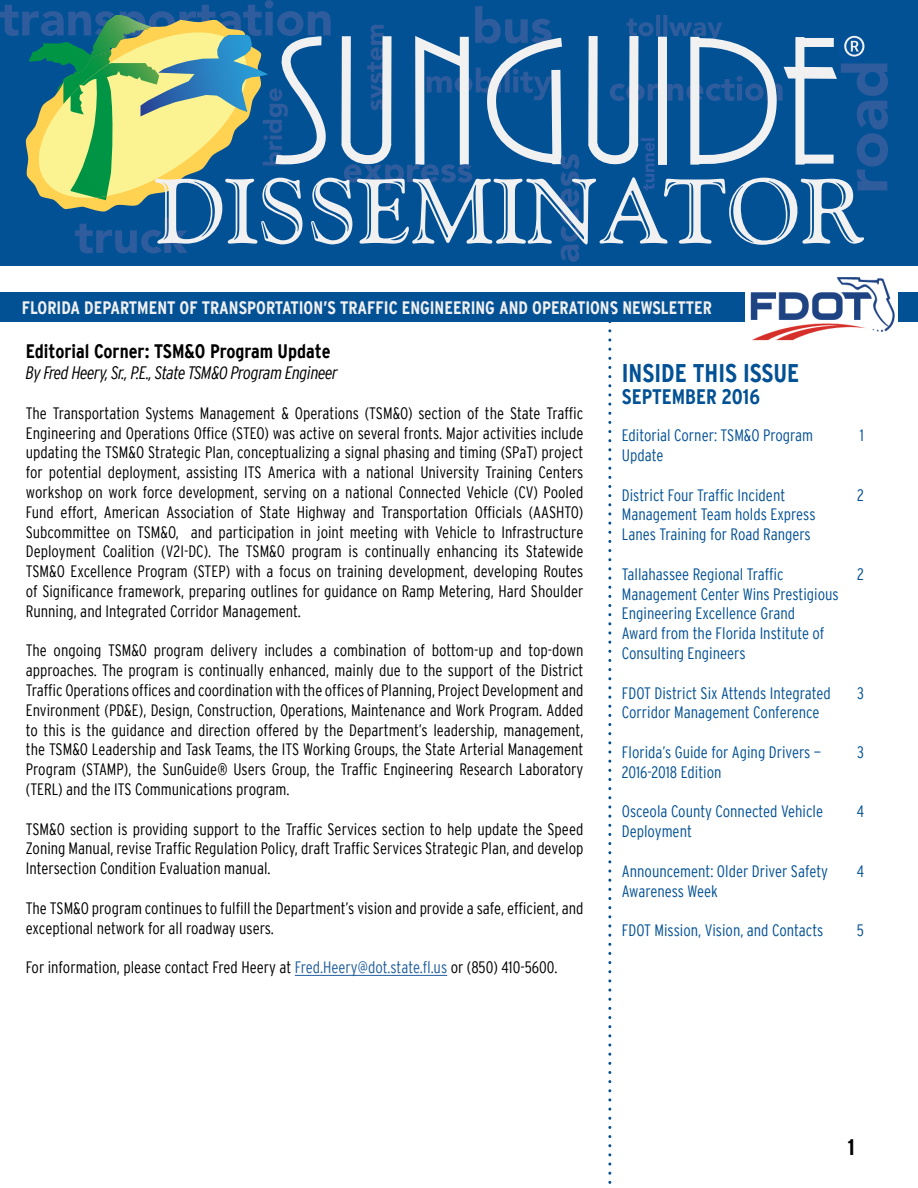
<style>
.page{position:relative;width:918px;height:1188px;background:#fff}
.page>*{position:absolute;margin:0;border:0;box-sizing:border-box;transform-origin:0 0}
.t1{font:700 condensed 25.5px "Interstate";color:#035195}
.t2{font:700 condensed 22.5px "Interstate";color:#000}
.t3{font:700 condensed 21px "Interstate";color:#035195}
.t4{font:700 condensed 19.5px "Interstate";color:#000}
.t5{font:700 condensed 18px "Interstate";color:#f1f1f2}
.t6{font:italic 300 condensed 18px "Interstate";letter-spacing:-.02em;color:#000}
.t7{font:300 condensed 16.5px/19.8px "Interstate";color:#000;text-align:justify}
.t8{font:300 condensed 16.5px/19.8px "Interstate";color:#035195}
.s1{color:#215e9e}
</style>
<div class="page">
<div style="left:0;top:0;width:918px;height:265px;background:#035195"></div>
<svg style="left:26px;top:166px;width:179px;height:46px"></svg>
<img style="left:63px;top:166px;width:87px;height:34px">
<svg style="left:0;top:0;width:331px;height:166px"></svg>
<svg style="left:475px;top:6px;width:76px;height:21px"></svg>
<svg style="left:371px;top:25px;width:13px;height:2px"></svg>
<svg style="left:261px;top:27px;width:300px;height:150px"></svg>
<svg style="left:75px;top:223px;width:113px;height:30px"></svg>
<div style="left:0;top:292px;width:918px;height:29px;background:#035195"></div>
<svg style="left:344px;top:164px;width:128px;height:13px"></svg>
<svg style="left:155px;top:177px;width:406px;height:68px"></svg>
<svg style="left:561px;top:15px;width:327px;height:247px"></svg>
<img style="left:746px;top:277px;width:151px;height:64px">
<svg style="left:608px;top:322px;width:3px;height:862px"></svg>
<hr style="left:295px;top:975px;width:152px;height:1px;background:#215e9e">
<p class="t5" style="left:22px;top:298px;width:692px">FLORIDA DEPARTMENT OF TRANSPORTATION’S TRAFFIC ENGINEERING AND OPERATIONS NEWSLETTER</p>
<p class="t4" style="left:26px;top:340px;width:306px">Editorial Corner: TSM&amp;O Program Update</p>
<p class="t6" style="left:26px;top:363px;width:313px">By Fred Heery, Sr., P.E., State TSM&amp;O Program Engineer</p>
<p class="t7" style="left:26px;top:403px;width:559px">The Transportation Systems Management &amp; Operations (TSM&amp;O) section of the State Traffic Engineering and Operations Office (STEO) was active on several fronts. Major activities include updating the TSM&amp;O Strategic Plan, conceptualizing a signal phasing and timing (SPaT) project for potential deployment, assisting ITS America with a national University Training Centers workshop on work force development, serving on a national Connected Vehicle (CV) Pooled Fund effort, American Association of State Highway and Transportation Officials (AASHTO)<br>Subcommittee on TSM&amp;O, and participation in joint meeting with Vehicle to Infrastructure Deployment Coalition (V2I-DC). The TSM&amp;O program is continually enhancing its Statewide TSM&amp;O Excellence Program (STEP) with a focus on training development, developing Routes of Significance framework, preparing outlines for guidance on Ramp Metering, Hard Shoulder Running, and Integrated Corridor Management.</p>
<p class="t7" style="left:26px;top:641px;width:559px">The ongoing TSM&amp;O program delivery includes a combination of bottom-up and top-down approaches. The program is continually enhanced, mainly due to the support of the District Traffic Operations offices and coordination with the offices of Planning, Project Development and Environment (PD&amp;E), Design, Construction, Operations, Maintenance and Work Program. Added to this is the guidance and direction offered by the Department’s leadership, management, the TSM&amp;O Leadership and Task Teams, the ITS Working Groups, the State Arterial Management Program (STAMP), the SunGuide® Users Group, the Traffic Engineering Research Laboratory (TERL) and the ITS Communications program.</p>
<p class="t7" style="left:26px;top:819px;width:559px">TSM&amp;O section is providing support to the Traffic Services section to help update the Speed Zoning Manual, revise Traffic Regulation Policy, draft Traffic Services Strategic Plan, and develop Intersection Condition Evaluation manual.</p>
<p class="t7" style="left:26px;top:898px;width:559px">The TSM&amp;O program continues to fulfill the Department’s vision and provide a safe, efficient, and exceptional network for all roadway users.</p>
<p class="t7" style="left:26px;top:957px;width:533px">For information, please contact Fred Heery at <span class="s1">Fred.Heery@dot.state.fl.us</span> or (850) 410-5600.</p>
<h1 class="t1" style="left:622px;top:359px;width:179px">INSIDE THIS ISSUE</h1>
<p class="t3" style="left:622px;top:385px;width:140px">SEPTEMBER 2016</p>
<p class="t8" style="left:622px;top:425px;width:193px">Editorial Corner: TSM&amp;O Program<br>Update</p>
<p class="t8" style="left:622px;top:485px;width:195px">District Four Traffic Incident<br>Management Team holds Express<br>Lanes Training for Road Rangers</p>
<p class="t8" style="left:622px;top:564px;width:218px">Tallahassee Regional Traffic<br>Management Center Wins Prestigious<br>Engineering Excellence Grand<br>Award from the Florida Institute of<br>Consulting Engineers</p>
<p class="t8" style="left:622px;top:683px;width:210px">FDOT District Six Attends Integrated<br>Corridor Management Conference</p>
<p class="t8" style="left:622px;top:742px;width:201px">Florida’s Guide for Aging Drivers —<br>2016-2018 Edition</p>
<p class="t8" style="left:622px;top:802px;width:203px">Osceola County Connected Vehicle<br>Deployment</p>
<p class="t8" style="left:622px;top:861px;width:208px">Announcement: Older Driver Safety<br>Awareness Week</p>
<p class="t8" style="left:622px;top:920px;width:203px">FDOT Mission, Vision, and Contacts</p>
<p class="t8" style="left:860px;top:425px;width:6px">1</p>
<p class="t8" style="left:857px;top:485px;width:8px">2</p>
<p class="t8" style="left:857px;top:564px;width:8px">2</p>
<p class="t8" style="left:857px;top:683px;width:8px">3</p>
<p class="t8" style="left:857px;top:742px;width:8px">3</p>
<p class="t8" style="left:857px;top:802px;width:9px">4</p>
<p class="t8" style="left:857px;top:861px;width:9px">4</p>
<p class="t8" style="left:857px;top:920px;width:9px">5</p>
<h2 class="t2" style="left:848px;top:1135px;width:9px">1</h2>
</div>
